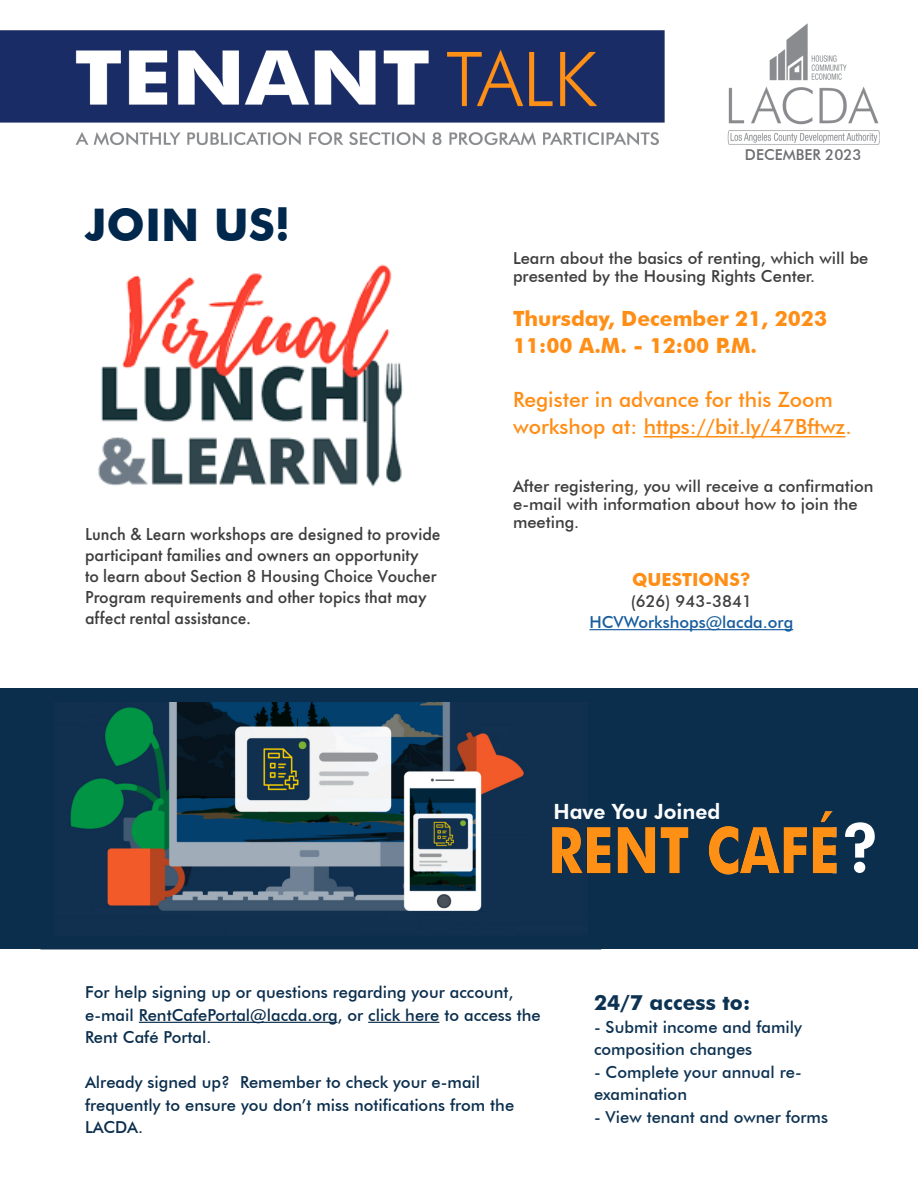
<style>
.page{position:relative;width:918px;height:1188px;background:#fff}
.page>*{position:absolute;margin:0;border:0;box-sizing:border-box;transform-origin:0 0}
.t1{font:800 67.5px "Futura BT";color:#fff}
.t2{font:700 45px "Futura BT";color:#00284c}
.t3{font:500 21px/27px "Futura BT";color:#ff8e16}
.t4{font:700 21px "Futura BT";color:#ff8e16}
.t5{font:700 21px "Futura BT";color:#0d3252}
.t6{font:800 21px "Futura BT";color:#fff}
.t7{font:500 18px/21px "Futura PT";color:#3e3e3f}
.t8{font:700 18px "Futura BT";color:#ff8e16}
.t9{font:500 16.5px/22.5px "Futura BT";color:#0b2e4d}
.t10{font:500 16.5px/18px "Futura BT";color:#3e3e3f}
.t11{font:500 16.5px/22.5px "Futura BT";color:#0d3252}
.t12{font:500 16.5px/21px "Futura BT";color:#175d9e;text-align:center}
.t13{font:500 15px "Futura BT";color:#6c6d70}
.s1{color:#3e3e3f}
</style>
<div class="page">
<div style="left:0;top:688px;width:918px;height:261px;background:#0b2e4d"></div>
<img style="left:0;top:23px;width:880px;height:122px">
<hr style="left:139px;top:1022px;width:198px;height:1px;background:#0b2e4d">
<hr style="left:368px;top:1022px;width:71px;height:1px;background:#0b2e4d">
<img style="left:70px;top:703px;width:454px;height:208px">
<img style="left:552px;top:811px;width:285px;height:64px">
<hr style="left:644px;top:436px;width:201px;height:1px;background:#ff8e16">
<hr style="left:589px;top:629px;width:204px;height:1px;background:#175d9e">
<img style="left:98px;top:264px;width:305px;height:223px">
<p class="t2" style="left:85px;top:198px;width:207px">JOIN US!</p>
<p class="t7" style="left:85px;top:524px;width:357px">Lunch &amp; Learn workshops are designed to provide participant families and owners an opportunity<br>to learn about Section 8 Housing Choice Voucher Program requirements and other topics that may affect rental assistance.</p>
<p class="t13" style="left:745px;top:145px;width:118px">DECEMBER 2023</p>
<p class="t10" style="left:513px;top:249px;width:357px">Learn about the basics of renting, which will be presented by the Housing Rights Center.</p>
<p class="t4" style="left:513px;top:306px;width:316px">Thursday, December 21, 2023</p>
<p class="t4" style="left:513px;top:333px;width:246px">11:00 A.M. - 12:00 P.M.</p>
<p class="t3" style="left:513px;top:386px;width:340px">Register in advance for this Zoom workshop at: https://bit.ly/47Bftwz.</p>
<p class="t10" style="left:513px;top:477px;width:362px">After registering, you will receive a confirmation e-mail with information about how to join the meeting.</p>
<p class="t8" style="left:632px;top:569px;width:120px">QUESTIONS?</p>
<p class="t12" style="left:589px;top:590px;width:205px"><span class="s1">(626) 943-3841<br></span>HCVWorkshops@lacda.org</p>
<p class="t6" style="left:554px;top:799px;width:169px">Have You Joined</p>
<p class="t1" style="left:841px;top:807px;width:41px">?</p>
<p class="t9" style="left:85px;top:981px;width:457px">For help signing up or questions regarding your account, e-mail RentCafePortal@lacda.org, or click here to access the<br>Rent Café Portal.</p>
<p class="t9" style="left:85px;top:1071px;width:431px">Already signed up? Remember to check your e-mail frequently to ensure you don’t miss notifications from the<br>LACDA.</p>
<p class="t5" style="left:594px;top:990px;width:158px">24/7 access to:</p>
<p class="t11" style="left:594px;top:1016px;width:209px">- Submit income and family composition changes</p>
<p class="t11" style="left:594px;top:1061px;width:209px">- Complete your annual re&shy;examination</p>
<p class="t11" style="left:594px;top:1106px;width:236px">- View tenant and owner forms</p>
</div>
